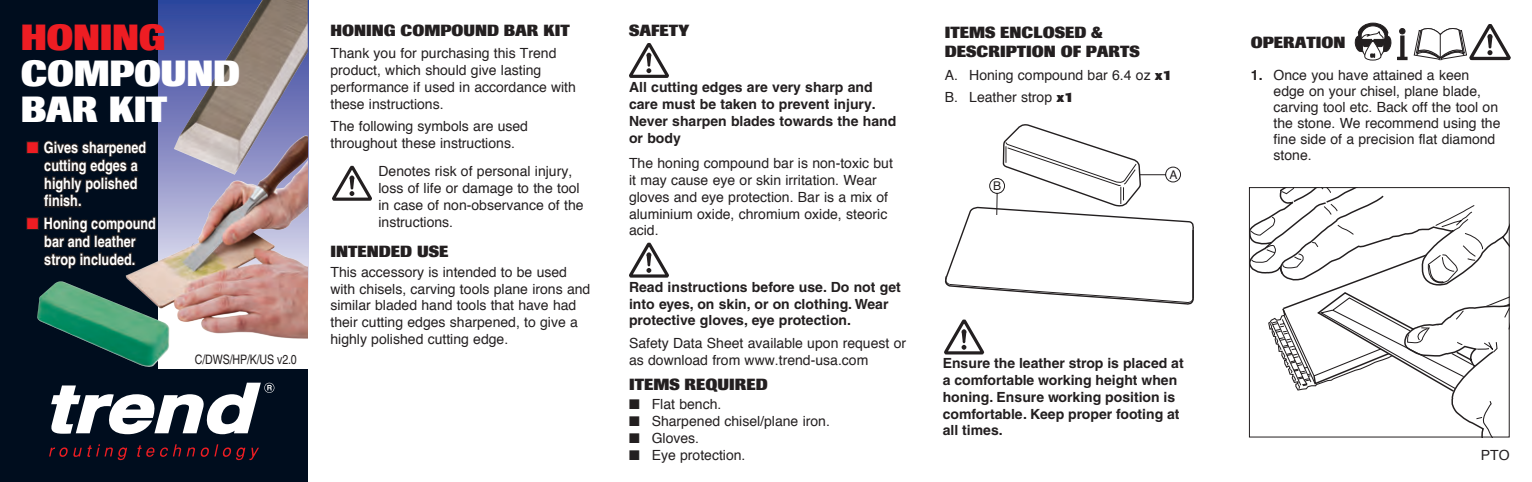
<style>
.page{position:relative;width:1532px;height:482px;background:#fff}
.page>*{position:absolute;margin:0;border:0;box-sizing:border-box;transform-origin:0 0}
.t1{font:800 36px "Imago BQ";letter-spacing:-.01em;color:#fff}
.t2{font:800 36px "Imago BQ";letter-spacing:-.01em;color:#ee1d23}
.t3{font:800 16px/19.2px "Imago BQ";color:#231f20}
.t4{font:700 condensed 15.6px/17.8px "Helvetica LT";color:#fff}
.TEXT{font:14px/16.8px "Helvetica";color:#231f20}
.t5{font:700 14px/16.8px "Helvetica";color:#231f20}
.t6{font:condensed 13px "Helvetica";letter-spacing:-.01em;color:#231f20}
.t7{font:12px "Helvetica";color:#231f20}
.s1{color:#ee1d23}
.s2{font-family:"Imago BQ";font-weight:800}
.s3{font-weight:700}
</style>
<div class="page">
<svg style="left:158px;top:0;width:16px;height:128px;background:#5461ac"></svg>
<div style="left:0;top:0;width:158px;height:482px;background:#000d1e"></div>
<img style="left:125px;top:128px;width:183px;height:211px">
<img style="left:37px;top:281px;width:132px;height:86px">
<div style="left:26px;top:141px;width:13px;height:13px;border:2px solid #231f20"></div>
<div style="left:26px;top:217px;width:13px;height:13px;border:2px solid #231f20"></div>
<svg style="left:43px;top:139px;width:114px;height:131px"></svg>
<img style="left:174px;top:0;width:134px;height:175px">
<div style="left:0;top:369px;width:308px;height:113px;background:#000d1e"></div>
<svg style="left:49px;top:444px;width:78px;height:16px"></svg>
<svg style="left:137px;top:444px;width:44px;height:13px"></svg>
<svg style="left:187px;top:444px;width:72px;height:16px"></svg>
<svg style="left:51px;top:382px;width:223px;height:52px"></svg>
<svg style="left:629px;top:242px;width:40px;height:35px"></svg>
<svg style="left:629px;top:43px;width:40px;height:35px"></svg>
<svg style="left:945px;top:124px;width:249px;height:180px"></svg>
<svg style="left:1355px;top:23px;width:36px;height:37px"></svg>
<svg style="left:1399px;top:28px;width:6px;height:6px"></svg>
<svg style="left:1400px;top:36px;width:4px;height:21px"></svg>
<svg style="left:1397px;top:57px;width:10px;height:3px"></svg>
<svg style="left:1413px;top:24px;width:98px;height:36px"></svg>
<svg style="left:1251px;top:189px;width:257px;height:246px"></svg>
<div style="left:1249px;top:187px;width:261px;height:250px;border:1px solid #231f20"></div>
<svg style="left:332px;top:166px;width:40px;height:35px"></svg>
<svg style="left:944px;top:319px;width:40px;height:35px"></svg>
<p class="t2" style="left:21px;top:16px;width:147px">HONING</p>
<p class="t1" style="left:21px;top:52px;width:221px">COMPOUND</p>
<p class="t1" style="left:21px;top:88px;width:148px">BAR KIT</p>
<p class="t4" style="left:44px;top:138px;width:103px;text-indent:-17px"><span class="s1">■</span> Gives sharpened cutting edges a highly polished finish.</p>
<p class="t4" style="left:27px;top:214px;width:131px;text-align:center"><span class="s1">■</span> Honing compound bar and leather<br>strop included.</p>
<p class="t6" style="left:195px;top:352px;width:103px">C/DWS/HP/K/US v2.0</p>
<p class="t3" style="left:330px;top:21px;width:241px">HONING COMPOUND BAR KIT</p>
<p class="TEXT" style="left:330px;top:45px;width:247px">Thank you for purchasing this Trend product, which should give lasting performance if used in accordance with these instructions.</p>
<p class="TEXT" style="left:330px;top:118px;width:199px">The following symbols are used throughout these instructions.</p>
<p class="TEXT" style="left:378px;top:163px;width:207px">Denotes risk of personal injury, loss of life or damage to the tool in case of non-observance of the instructions.</p>
<p class="t3" style="left:330px;top:242px;width:120px">INTENDED USE</p>
<p class="TEXT" style="left:330px;top:264px;width:261px">This accessory is intended to be used with chisels, carving tools plane irons and similar bladed hand tools that have had their cutting edges sharpened, to give a highly polished cutting edge.</p>
<p class="t3" style="left:629px;top:21px;width:62px">SAFETY</p>
<p class="t5" style="left:629px;top:79px;width:269px">All cutting edges are very sharp and care must be taken to prevent injury.<br>Never sharpen blades towards the hand or body</p>
<p class="TEXT" style="left:629px;top:155px;width:265px">The honing compound bar is non-toxic but it may cause eye or skin irritation. Wear gloves and eye protection. Bar is a mix of aluminium oxide, chromium oxide, steoric acid.</p>
<p class="t5" style="left:629px;top:278px;width:273px">Read instructions before use. Do not get into eyes, on skin, or on clothing. Wear protective gloves, eye protection.</p>
<p class="TEXT" style="left:629px;top:335px;width:279px">Safety Data Sheet available upon request or as download from www.trend-usa.com</p>
<p class="t3" style="left:629px;top:374px;width:140px">ITEMS REQUIRED</p>
<p class="TEXT" style="left:629px;top:396px;width:94px">■ Flat bench.</p>
<p class="TEXT" style="left:629px;top:413px;width:202px">■ Sharpened chisel/plane iron.</p>
<p class="TEXT" style="left:629px;top:430px;width:72px">■ Gloves.</p>
<p class="TEXT" style="left:629px;top:447px;width:118px">■ Eye protection.</p>
<p class="t3" style="left:945px;top:23px;width:197px">ITEMS ENCLOSED &amp;<br>DESCRIPTION OF PARTS</p>
<p class="TEXT" style="left:945px;top:67px;width:229px">A. Honing compound bar 6.4 oz <span class="s2">x1</span></p>
<p class="TEXT" style="left:945px;top:89px;width:130px">B. Leather strop <span class="s2">x1</span></p>
<p class="t7" style="left:993px;top:176px;width:10px">B</p>
<p class="t7" style="left:1169px;top:165px;width:10px">A</p>
<p class="t5" style="left:943px;top:354px;width:242px">Ensure the leather strop is placed at a comfortable working height when honing. Ensure working position is comfortable. Keep proper footing at all times.</p>
<p class="t3" style="left:1251px;top:32px;width:96px">OPERATION</p>
<p class="TEXT" style="left:1274px;top:67px;width:228px;line-height:16px;text-indent:-23px"><span class="s3">1.</span> Once you have attained a keen edge on your chisel, plane blade, carving tool etc. Back off the tool on the stone. We recommend using the fine side of a precision flat diamond stone.</p>
<p class="TEXT" style="left:1481px;top:447px;width:30px">PTO</p>
</div>
